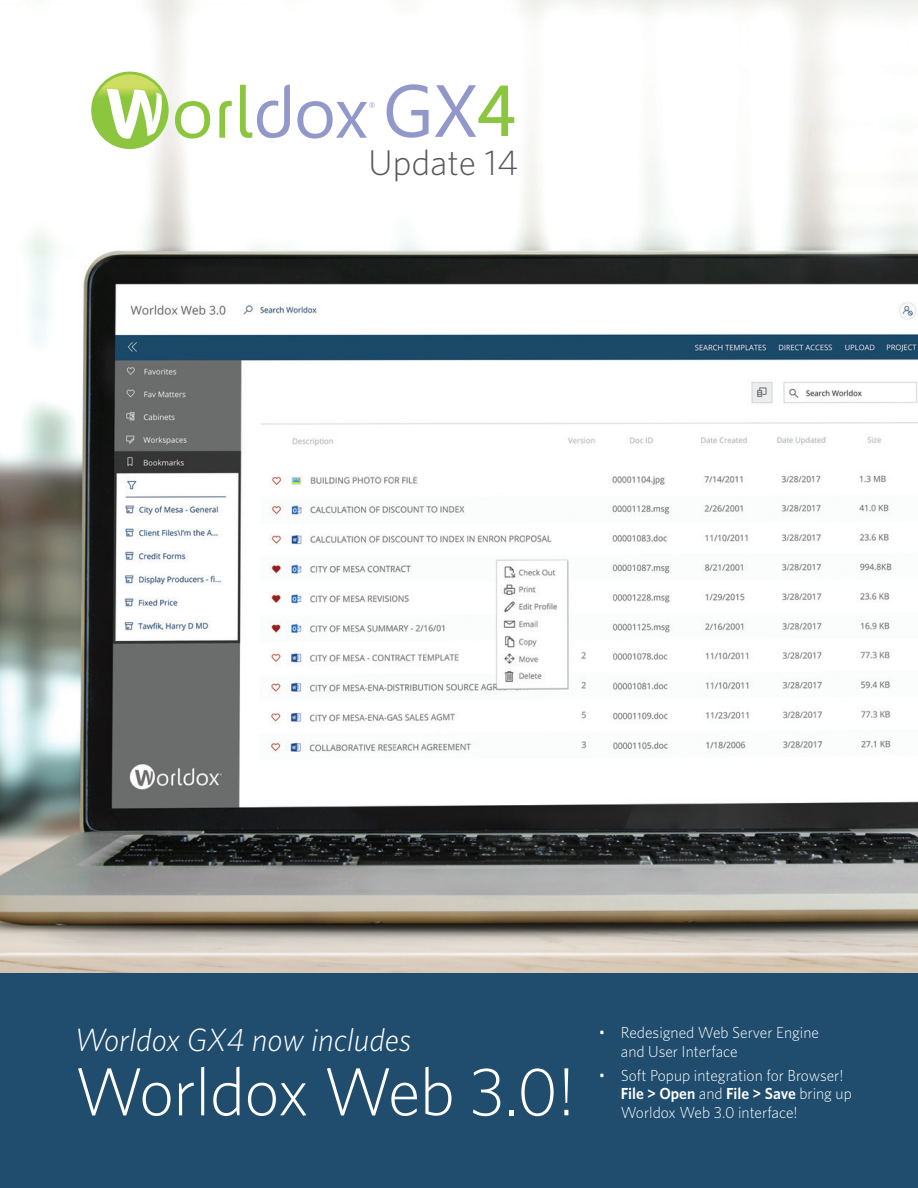
<style>
.page{position:relative;width:918px;height:1188px;background:#fff}
.page>*{position:absolute;margin:0;border:0;box-sizing:border-box;transform-origin:0 0}
.t1{font:300 68.1px "Whitney";letter-spacing:-.01em;color:#fff}
.t2{font:300 35.7px "Whitney";color:#57585a}
.t3{font:italic 300 32.25px "Whitney";color:#fff}
.t4{font:300 16.05px/18.5px "Whitney";color:#fff}
.s1{font-weight:600}
</style>
<div class="page">
<div style="left:0;top:711px;width:918px;height:477px;background:#204d6d"></div>
<img style="left:0;top:0;width:918px;height:973px">
<svg style="left:387px;top:84px;width:42px;height:54px"></svg>
<div style="left:91px;top:72px;width:78px;height:77px;background:#8bc63e;border-radius:50%"></div>
<svg style="left:94px;top:74px;width:72px;height:66px"></svg>
<svg style="left:175px;top:84px;width:200px;height:55px"></svg>
<svg style="left:435px;top:85px;width:79px;height:52px"></svg>
<p class="t2" style="left:369px;top:141px;width:151px">Update 14</p>
<p class="t3" style="left:74px;top:1021px;width:338px">Worldox GX4 now includes</p>
<p class="t1" style="left:74px;top:1052px;width:502px">Worldox Web 3.0!</p>
<p class="t4" style="left:621px;top:1023px;width:200px;text-indent:-22px">• Redesigned Web Server Engine and User Interface</p>
<p class="t4" style="left:621px;top:1066px;width:232px;text-indent:-22px">• Soft Popup integration for Browser!<br><span class="s1">File &gt; Open</span> and <span class="s1">File &gt; Save</span> bring up<br>Worldox Web 3.0 interface!</p>
</div>
